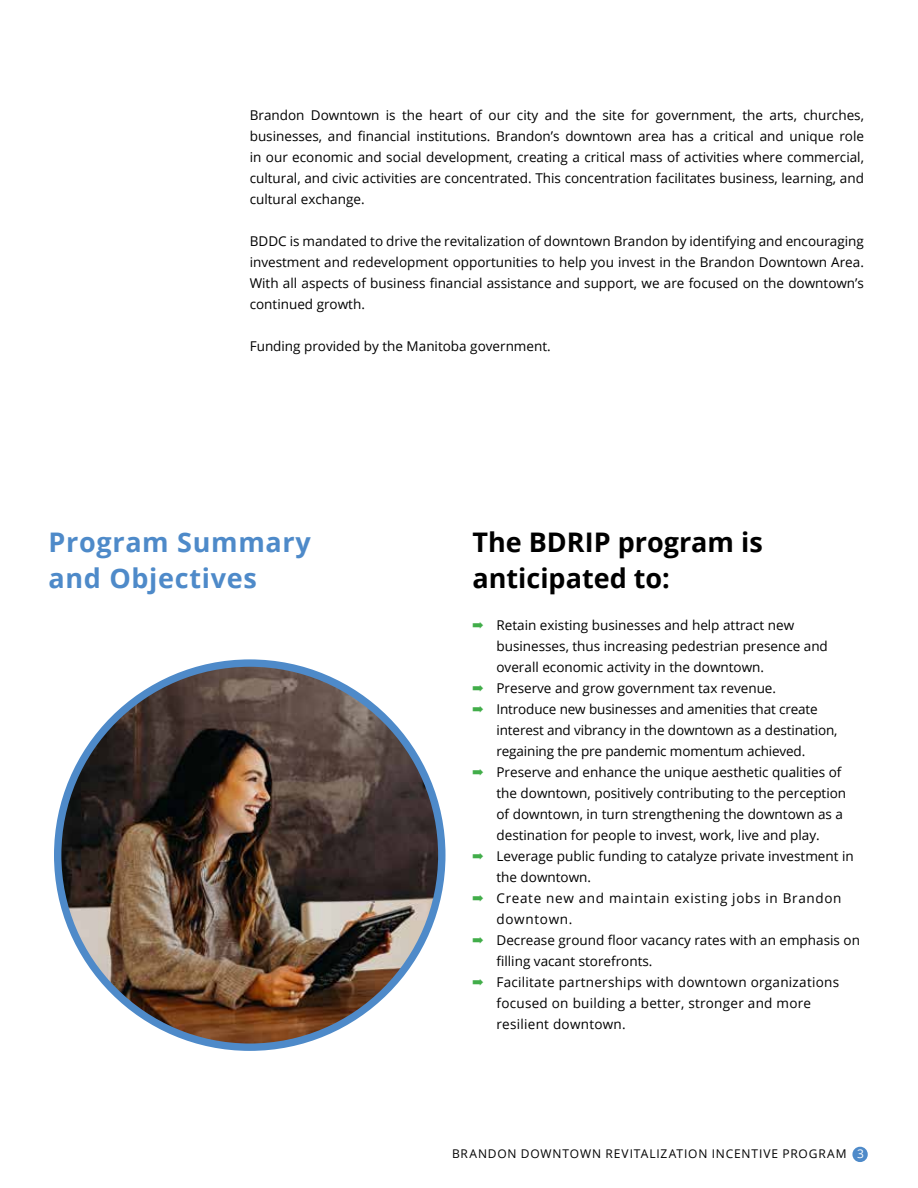
<style>
.page{position:relative;width:918px;height:1188px;background:#fff}
.page>*{position:absolute;margin:0;border:0;box-sizing:border-box;transform-origin:0 0}
.t1{font:700 27px/36px "Open Sans";color:#000}
.t2{font:700 27px/36px "Open Sans";letter-spacing:.025em;color:#4e8ac9}
.t3{font:13.5px/21px "Open Sans";color:#000;text-align:justify}
.t4{font:13.5px "Open Sans";letter-spacing:.02em;color:#000}
.t5{font:13.5px "Open Sans";letter-spacing:.05em;color:#000}
.t6{font:12px "Open Sans";letter-spacing:.07em;color:#000}
.s1{color:#41ad49}
.s2{color:#fff}
</style>
<div class="page">
<div style="left:852px;top:1147px;width:16px;height:15px;border:8px solid #4e8ac9;border-radius:50%"></div>
<img style="left:58px;top:663px;width:384px;height:384px;border-radius:192px">
<p class="t3" style="left:250px;top:104px;width:616px">Brandon Downtown is the heart of our city and the site for government, the arts, churches, businesses, and financial institutions. Brandon’s downtown area has a critical and unique role in our economic and social development, creating a critical mass of activities where commercial, cultural, and civic activities are concentrated. This concentration facilitates business, learning, and cultural exchange.</p>
<p class="t3" style="left:250px;top:230px;width:19px">BDDC</p>
<p class="t3" style="left:250px;top:230px;width:616px;text-align:left;text-indent:40px">is mandated to drive the revitalization of downtown Brandon by identifying and encouraging investment and redevelopment opportunities to help you invest in the Brandon Downtown Area.<br>With all aspects of business financial assistance and support, we are focused on the downtown’s continued growth.</p>
<p class="t3" style="left:250px;top:335px;width:300px">Funding provided by the M anitoba government.</p>
<h1 class="t2" style="left:49px;top:524px;width:264px">Program Summary and Objectives</h1>
<h1 class="t1" style="left:472px;top:524px;width:292px">The BDRIP program is anticipated to:</h1>
<p class="t3" style="left:473px;top:615px;width:323px"><span class="s1">➡</span> Retain existing businesses and help attract new</p>
<p class="t3" style="left:497px;top:636px;width:333px">businesses, thus increasing pedestrian presence and</p>
<p class="t3" style="left:497px;top:657px;width:267px">overall economic activity in the downtown.</p>
<p class="t3" style="left:473px;top:678px;width:303px"><span class="s1">➡</span> Preserve and grow government tax revenue.</p>
<p class="t3" style="left:473px;top:699px;width:347px"><span class="s1">➡</span> I ntroduce new businesses and amenities that create</p>
<p class="t3" style="left:497px;top:720px;width:343px">interest and vibrancy in the downtown as a destination,</p>
<p class="t3" style="left:497px;top:741px;width:308px">regaining the pre pandemic momentum achieved.</p>
<p class="t3" style="left:473px;top:762px;width:370px"><span class="s1">➡</span> Preserve and enhance the unique aesthetic qualities of</p>
<p class="t3" style="left:497px;top:783px;width:351px">the downtown, positively contributing to the perception</p>
<p class="t3" style="left:497px;top:804px;width:348px">of downtown, in turn strengthening the downtown as a</p>
<p class="t3" style="left:497px;top:825px;width:323px">destination for people to invest, work, live and play.</p>
<p class="t3" style="left:473px;top:846px;width:383px"><span class="s1">➡</span> Leverage public funding to catalyze private investment in</p>
<p class="t3" style="left:497px;top:867px;width:94px">the downtown.</p>
<p class="t5" style="left:473px;top:889px;width:371px"><span class="s1">➡</span> Create new and maintain existing jobs in Brandon</p>
<p class="t3" style="left:497px;top:909px;width:75px">downtown.</p>
<p class="t3" style="left:473px;top:930px;width:389px"><span class="s1">➡</span> Decrease ground floor vacancy rates with an emphasis on</p>
<p class="t3" style="left:497px;top:951px;width:157px">filling vacant storefronts.</p>
<p class="t4" style="left:473px;top:973px;width:368px"><span class="s1">➡</span> Facilitate partnerships with downtown organizations</p>
<p class="t4" style="left:497px;top:994px;width:316px">focused on building a better, stronger and more</p>
<p class="t3" style="left:497px;top:1014px;width:129px">resilient downtown.</p>
<p class="t6" style="left:452px;top:1146px;width:414px">Brandon Downtown Revitalization I ncentive Program <span class="s2">3</span></p>
</div>
